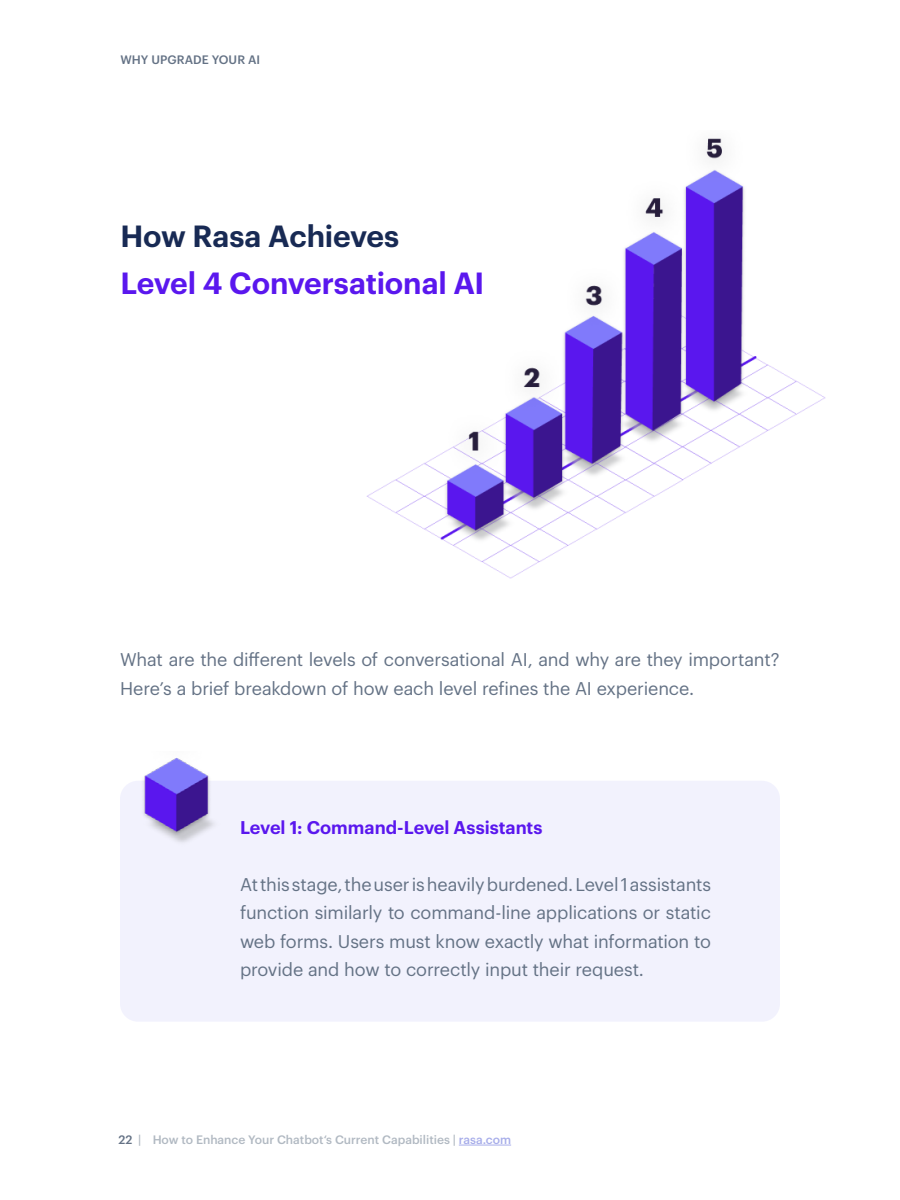
<style>
.page{position:relative;width:900px;height:1200px;background:#fff}
.page>*{position:absolute;margin:0;border:0;box-sizing:border-box;transform-origin:0 0}
.t1{font:600 30px "Graphik";letter-spacing:-.005em;color:#5a17ee}
.t2{font:600 30px "Graphik";letter-spacing:-.01em;color:#182a54}
.t3{font:18px/28.5px "Graphik";letter-spacing:-.01em;color:#647285;text-align:justify}
.t4{font:600 18px "Graphik";color:#5a17ee}
.t5{font:500 12px "Graphik";color:#b1b9c2}
.t6{font:500 12px "Graphik";letter-spacing:.005em;color:#647285}
.s1{color:#647285}
.s2{color:#a7adea}
</style>
<div class="page">
<hr style="left:459px;top:1145px;width:52px;height:1px;background:#a7adea">
<img style="left:366px;top:138px;width:460px;height:441px">
<div style="left:120px;top:781px;width:660px;height:241px;background:#f2f2fd;border-radius:18px"></div>
<img style="left:143px;top:758px;width:71px;height:84px">
<p class="t6" style="left:120px;top:50px;width:141px">WHY UPGRADE YOUR AI</p>
<h1 class="t2" style="left:120px;top:214px;width:280px">How Rasa Achieves</h1>
<h1 class="t1" style="left:120px;top:260px;width:366px">Level 4 Conversational AI</h1>
<p class="t3" style="left:120px;top:644px;width:661px">What are the different levels of conversational AI, and why are they important?<br>Here’s a brief breakdown of how each level refines the AI experience.</p>
<p class="t4" style="left:240px;top:813px;width:304px">Level 1: Command-Level Assistants</p>
<p class="t3" style="left:240px;top:869px;width:473px">At this stage, the user is heavily burdened. Level 1 assistants function similarly to command-line applications or static web forms. Users must know exactly what information to provide and how to correctly input their request.</p>
<p class="t5" style="left:119px;top:1130px;width:394px"><span class="s1">22</span> | How to Enhance Your Chatbot‘s Current Capabilities | <span class="s2">rasa.com</span></p>
</div>
